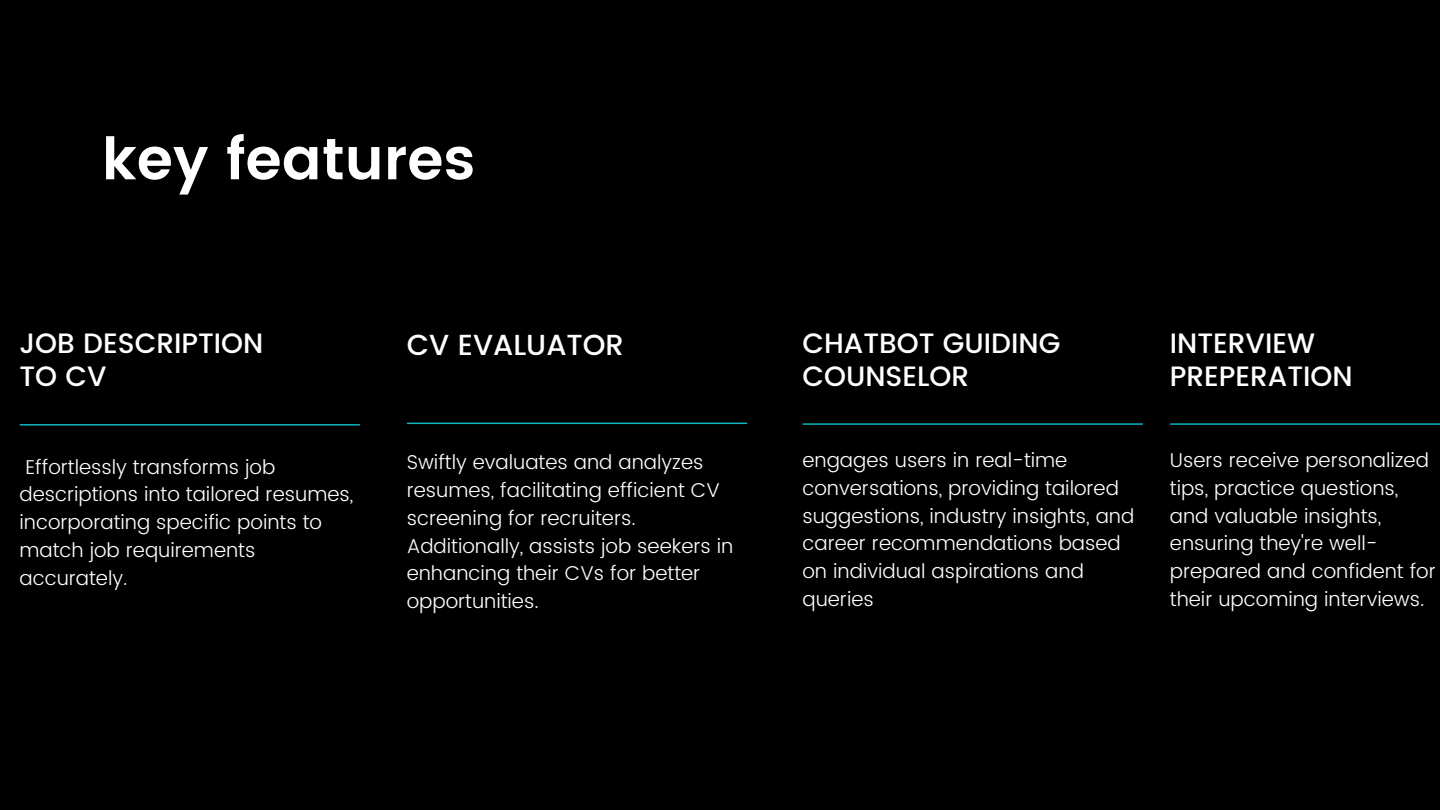
<style>
.page{position:relative;width:1440px;height:810px;background:#000}
.page>*{position:absolute;margin:0;border:0;box-sizing:border-box;transform-origin:0 0}
.t1{font:600 58.2px "Poppins";color:#fff}
.t2{font:500 29px "Poppins";color:#fff}
.t3{font:500 28px "Poppins";color:#fff}
.t4{font:300 20px/27.8px "Poppins";color:#fff}
</style>
<div class="page">
<hr style="left:20px;top:424px;width:339px;height:2px;background:#10b5bf">
<hr style="left:407px;top:423px;width:340px;height:1px;background:#10b5bf">
<hr style="left:803px;top:423px;width:339px;height:2px;background:#10b5bf">
<hr style="left:1171px;top:423px;width:269px;height:2px;background:#10b5bf">
<p class="t1" style="left:102px;top:125px;width:375px">key features</p>
<p class="t3" style="left:20px;top:327px;width:245px">JOB DESCRIPTION</p>
<p class="t3" style="left:20px;top:360px;width:89px">TO CV</p>
<p class="t4" style="left:20px;top:453px;width:335px;text-indent:6px">Effortlessly transforms job descriptions into tailored resumes, incorporating specific points to match job requirements accurately.</p>
<p class="t2" style="left:407px;top:328px;width:219px">CV EVALUATOR</p>
<p class="t4" style="left:407px;top:448px;width:328px">Swiftly evaluates and analyzes resumes, facilitating efficient CV screening for recruiters.<br>Additionally, assists job seekers in enhancing their CVs for better opportunities.</p>
<p class="t3" style="left:802px;top:327px;width:259px">CHATBOT GUIDING</p>
<p class="t3" style="left:802px;top:360px;width:168px">COUNSELOR</p>
<p class="t4" style="left:802px;top:446px;width:333px">engages users in real-time conversations, providing tailored suggestions, industry insights, and career recommendations based on individual aspirations and queries</p>
<p class="t3" style="left:1170px;top:327px;width:147px">INTERVIEW</p>
<p class="t3" style="left:1170px;top:360px;width:184px">PREPERATION</p>
<p class="t4" style="left:1170px;top:446px;width:267px">Users receive personalized tips, practice questions, and valuable insights, ensuring they're well&shy;prepared and confident for their upcoming interviews.</p>
</div>
